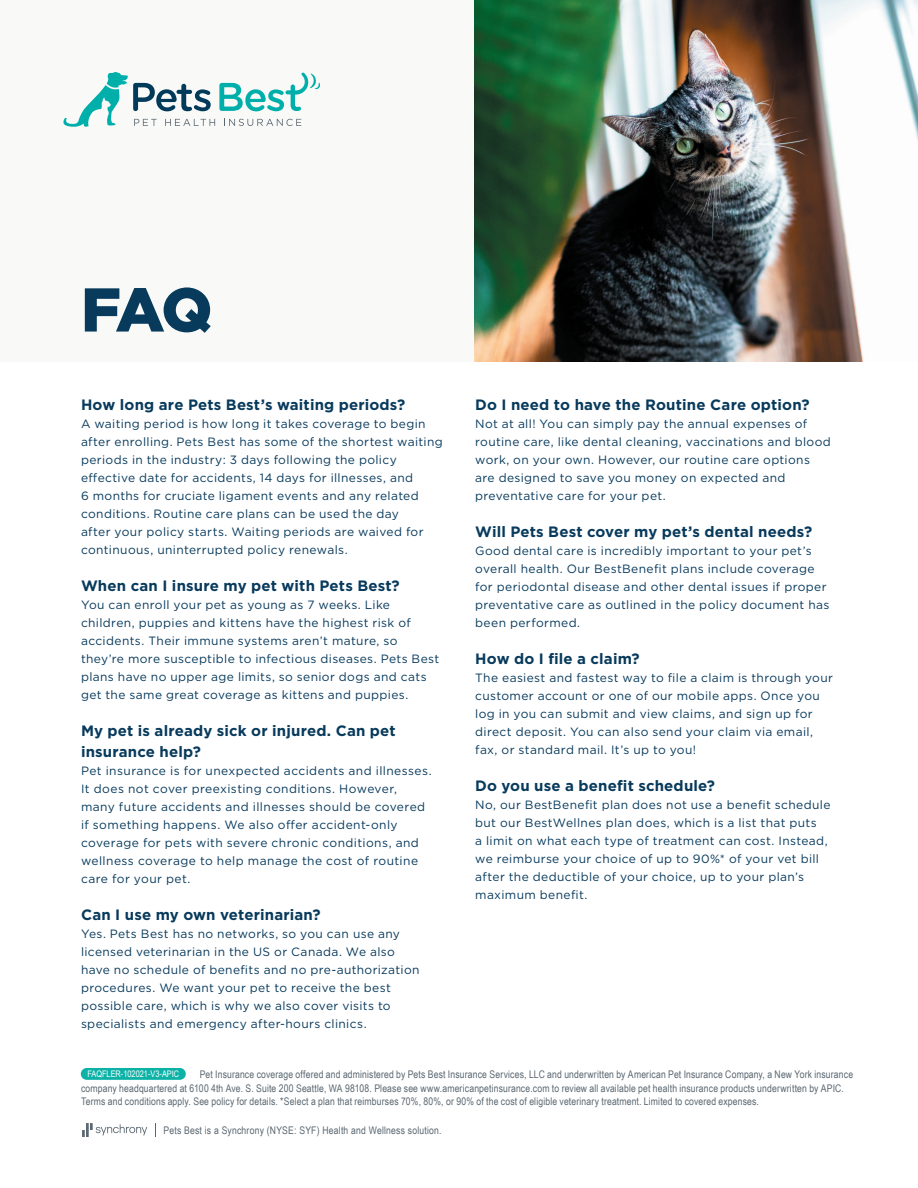
<style>
.page{position:relative;width:918px;height:1188px;background:#fff}
.page>*{position:absolute;margin:0;border:0;box-sizing:border-box;transform-origin:0 0}
.t1{font:900 61.8px "Gotham";color:#083a5c}
.t2{font:700 15px/21px "Gotham";letter-spacing:.01em;color:#083a5c}
.t3{font:12px/18px "Gotham";letter-spacing:.03em;color:#083a5c}
.t4{font:10.5px/13.5px "Arial Narrow";letter-spacing:.015em;color:#596670}
.t5{font:9px "Arial Narrow";color:#fff}
</style>
<div class="page">
<div style="left:0;top:0;width:474px;height:362px;background:#f9faf8"></div>
<div style="left:81px;top:1068px;width:105px;height:12px;background:#0db2a7;border-radius:6px"></div>
<svg style="left:63px;top:72px;width:257px;height:55px"></svg>
<svg style="left:82px;top:1123px;width:65px;height:14px"></svg>
<svg style="left:155px;top:1123px;width:1px;height:14px"></svg>
<img style="left:474px;top:0;width:444px;height:362px">
<h1 class="t1" style="left:81px;top:267px;width:133px">FAQ</h1>
<p class="t2" style="left:81px;top:394px;width:326px">How long are Pets Best’s waiting periods?</p>
<p class="t3" style="left:81px;top:414px;width:363px">A waiting period is how long it takes coverage to begin after enrolling. Pets Best has some of the shortest waiting periods in the industry: 3 days following the policy effective date for accidents, 14 days for illnesses, and<br>6 months for cruciate ligament events and any related conditions. Routine care plans can be used the day<br>after your policy starts. Waiting periods are waived for continuous, uninterrupted policy renewals.</p>
<p class="t2" style="left:81px;top:575px;width:320px">When can I insure my pet with Pets Best?</p>
<p class="t3" style="left:81px;top:595px;width:360px">You can enroll your pet as young as 7 weeks. Like children, puppies and kittens have the highest risk of accidents. Their immune systems aren’t mature, so they’re more susceptible to infectious diseases. Pets Best plans have no upper age limits, so senior dogs and cats get the same great coverage as kittens and puppies.</p>
<p class="t2" style="left:81px;top:720px;width:316px">My pet is already sick or injured. Can pet insurance help?</p>
<p class="t3" style="left:81px;top:761px;width:352px">Pet insurance is for unexpected accidents and illnesses.<br>It does not cover preexisting conditions. However, many future accidents and illnesses should be covered if something happens. We also offer accident-only coverage for pets with severe chronic conditions, and wellness coverage to help manage the cost of routine care for your pet.</p>
<p class="t2" style="left:81px;top:904px;width:241px">Can I use my own veterinarian?</p>
<p class="t3" style="left:81px;top:925px;width:340px">Yes. Pets Best has no networks, so you can use any licensed veterinarian in the US or Canada. We also have no schedule of benefits and no pre-authorization procedures. We want your pet to receive the best possible care, which is why we also cover visits to specialists and emergency after-hours clinics.</p>
<p class="t2" style="left:475px;top:394px;width:336px">Do I need to have the Routine Care option?</p>
<p class="t3" style="left:475px;top:414px;width:357px">Not at all! You can simply pay the annual expenses of routine care, like dental cleaning, vaccinations and blood work, on your own. However, our routine care options are designed to save you money on expected and preventative care for your pet.</p>
<p class="t2" style="left:475px;top:521px;width:339px">Will Pets Best cover my pet’s dental needs?</p>
<p class="t3" style="left:475px;top:541px;width:356px">Good dental care is incredibly important to your pet’s overall health. Our BestBenefit plans include coverage for periodontal disease and other dental issues if proper preventative care as outlined in the policy document has been performed.</p>
<p class="t2" style="left:475px;top:648px;width:166px">How do I file a claim?</p>
<p class="t3" style="left:475px;top:668px;width:359px">The easiest and fastest way to file a claim is through your customer account or one of our mobile apps. Once you log in you can submit and view claims, and sign up for direct deposit. You can also send your claim via email, fax, or standard mail. It’s up to you!</p>
<p class="t2" style="left:475px;top:775px;width:241px">Do you use a benefit schedule?</p>
<p class="t3" style="left:475px;top:796px;width:357px">No, our BestBenefit plan does not use a benefit schedule but our BestWellnes plan does, which is a list that puts<br>a limit on what each type of treatment can cost. Instead, we reimburse your choice of up to 90%* of your vet bill after the deductible of your choice, up to your plan’s maximum benefit.</p>
<p class="t4" style="left:81px;top:1067px;width:774px;text-indent:119px">Pet Insurance coverage offered and administered by Pets Best Insurance Services, LLC and underwritten by American Pet Insurance Company, a New York insurance company headquartered at 6100 4th Ave. S. Suite 200 Seattle, WA 98108. Please see www.americanpetinsurance.com to review all available pet health insurance products underwritten by APIC.<br>Terms and conditions apply. See policy for details. *Select a plan that reimburses 70%, 80%, or 90% of the cost of eligible veterinary treatment. Limited to covered expenses.</p>
<p class="t5" style="left:87px;top:1067px;width:93px">FAQFLER-102021-V3-APIC</p>
<p class="t4" style="left:163px;top:1123px;width:280px">Pets Best is a Synchrony (NYSE: SYF) Health and Wellness solution.</p>
</div>
